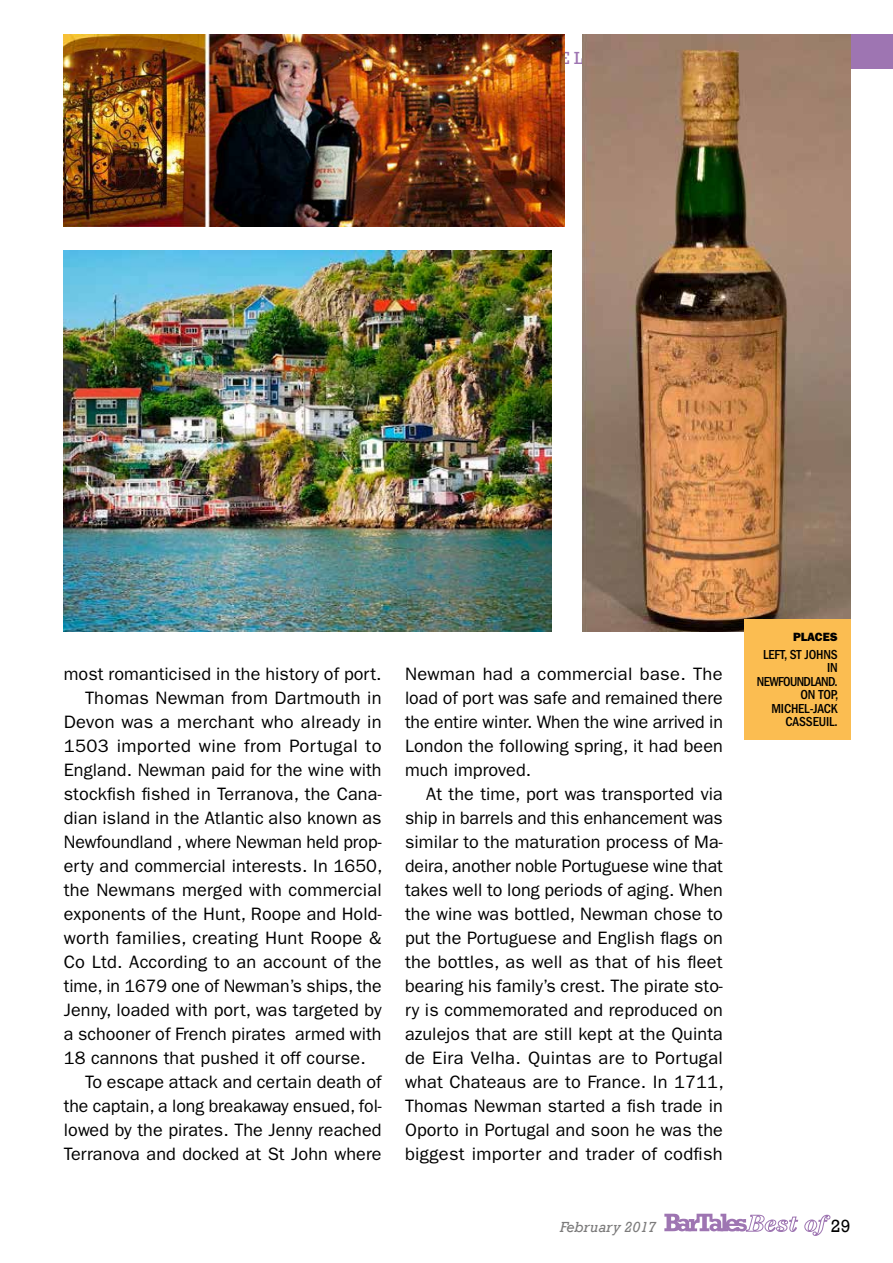
<style>
.page{position:relative;width:893px;height:1263px;background:#fff}
.page>*{position:absolute;margin:0;border:0;box-sizing:border-box;transform-origin:0 0}
.t1{font:18px/24px "ITC Franklin Gothic Std";letter-spacing:.005em;color:#000;text-align:justify}
.t2{font:18px "Rockwell";color:#000}
.t3{font:italic 15px "Rockwell";color:#7c7b7b}
.t4{font:500 condensed 13.5px/13.5px "ITC Franklin Gothic Std";letter-spacing:-.01em;color:#000;text-align:right}
.t5{font:12px "ITC Franklin Gothic Std Hvy";letter-spacing:-.01em;color:#000}
</style>
<div class="page">
<div style="left:712px;top:34px;width:181px;height:34px;background:#9e75b2"></div>
<svg style="left:664px;top:1214px;width:166px;height:22px"></svg>
<img style="left:582px;top:34px;width:268px;height:597px">
<img style="left:64px;top:250px;width:488px;height:381px">
<img style="left:64px;top:34px;width:500px;height:192px">
<div style="left:744px;top:619px;width:106px;height:120px;background:#fbbd51"></div>
<p class="t1" style="left:64px;top:662px;width:319px">most romanticised in the history of port.</p>
<p class="t1" style="left:85px;top:686px;width:298px">Thomas Newman from Dartmouth in</p>
<p class="t1" style="left:64px;top:710px;width:319px">Devon was a merchant who already in</p>
<p class="t1" style="left:64px;top:734px;width:319px">1503 imported wine from Portugal to</p>
<p class="t1" style="left:64px;top:758px;width:319px">England. Newman paid for the wine with</p>
<p class="t1" style="left:64px;top:782px;width:319px">stockfish fished in Terranova, the Cana-</p>
<p class="t1" style="left:64px;top:806px;width:319px">dian island in the Atlantic also known as</p>
<p class="t1" style="left:64px;top:830px;width:319px">Newfoundland , where Newman held prop-</p>
<p class="t1" style="left:64px;top:854px;width:320px">erty and commercial interests. In 1650,</p>
<p class="t1" style="left:64px;top:878px;width:320px">the Newmans merged with commercial</p>
<p class="t1" style="left:64px;top:902px;width:319px">exponents of the Hunt, Roope and Hold-</p>
<p class="t1" style="left:64px;top:926px;width:319px">worth families, creating Hunt Roope &amp;</p>
<p class="t1" style="left:64px;top:950px;width:319px">Co Ltd. According to an account of the</p>
<p class="t1" style="left:64px;top:974px;width:319px">time, in 1679 one of Newman’s ships, the</p>
<p class="t1" style="left:64px;top:998px;width:319px">Jenny, loaded with port, was targeted by</p>
<p class="t1" style="left:64px;top:1022px;width:319px">a schooner of French pirates armed with</p>
<p class="t1" style="left:64px;top:1046px;width:303px">18 cannons that pushed it off course.</p>
<p class="t1" style="left:85px;top:1070px;width:298px">To escape attack and certain death of</p>
<p class="t1" style="left:64px;top:1094px;width:319px">the captain, a long breakaway ensued, fol-</p>
<p class="t1" style="left:64px;top:1118px;width:319px">lowed by the pirates. The Jenny reached</p>
<p class="t1" style="left:64px;top:1142px;width:319px">Terranova and docked at St John where</p>
<p class="t1" style="left:405px;top:662px;width:319px">Newman had a commercial base. The load of port was safe and remained there the entire winter. When the wine arrived in London the following spring, it had been much improved.</p>
<p class="t1" style="left:405px;top:782px;width:320px;text-indent:21px">At the time, port was transported via ship in barrels and this enhancement was similar to the maturation process of Ma&shy;deira, another noble Portuguese wine that takes well to long periods of aging. When the wine was bottled, Newman chose to put the Portuguese and English flags on the bottles, as well as that of his fleet bearing his family’s crest. The pirate sto&shy;ry is commemorated and reproduced on azulejos that are still kept at the Quinta de Eira Velha. Quintas are to Portugal what Chateaus are to France. In 1711, Thomas Newman started a fish trade in Oporto in Portugal and soon he was the biggest importer and trader of codfish</p>
<p class="t5" style="left:793px;top:630px;width:46px">PLACES</p>
<p class="t4" style="left:757px;top:647px;width:83px">LEFT, ST JOHNS<br>IN<br>NEWFOUNDLAND.<br>ON TOP,<br>MICHEL-JACK<br>CASSEUIL.</p>
<p class="t3" style="left:560px;top:1218px;width:98px">February 2017</p>
<p class="t2" style="left:831px;top:1215px;width:21px">29</p>
</div>
